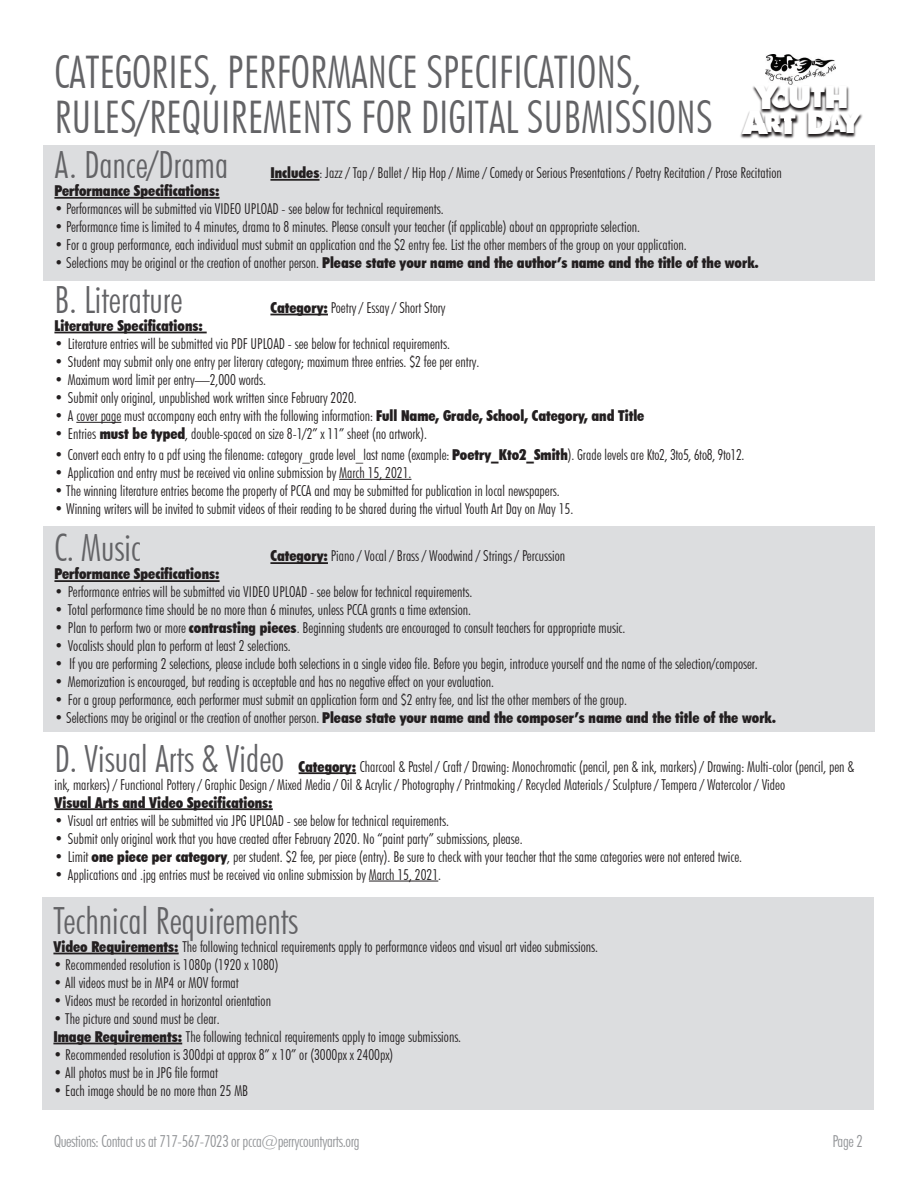
<style>
.page{position:relative;width:918px;height:1188px;background:#fff}
.page>*{position:absolute;margin:0;border:0;box-sizing:border-box;transform-origin:0 0}
.t1{font:300 condensed 45px/45px "Futura BT";color:#636366}
.t2{font:300 condensed 37.5px "Futura BT";color:#636366}
.t3{font:900 30.75px "Futura BT";color:#fff}
.t4{font:900 25.95px/24.3px "Futura BT";color:#fff;text-align:center}
.t5{font:300 condensed 16.5px "Futura BT";letter-spacing:-.02em;color:#939598}
.t6{font:300 condensed 15px/18px "Futura BT";color:#231f20}
.t7{font:900 condensed 15px "Futura BT";color:#231f20}
.s1{font-size:33.3px}
.s2{font-size:28.05px}
.s3{font-size:29.4px}
.s4{font-size:32.4px}
.s5{font-size:28.65px}
.s6{font-weight:900}
.s7{font-weight:300}
</style>
<div class="page">
<div style="left:44px;top:145px;width:831px;height:135px;background:#dcdddf"></div>
<hr style="left:270px;top:179px;width:50px;height:2px;background:#231f20">
<hr style="left:54px;top:197px;width:166px;height:2px;background:#231f20">
<div style="left:44px;top:527px;width:831px;height:205px;background:#dcdddf"></div>
<hr style="left:270px;top:562px;width:58px;height:2px;background:#231f20">
<hr style="left:54px;top:580px;width:166px;height:2px;background:#231f20">
<hr style="left:270px;top:314px;width:58px;height:1px;background:#231f20">
<hr style="left:54px;top:332px;width:153px;height:1px;background:#231f20">
<hr style="left:76px;top:422px;width:45px;height:1px;background:#231f20">
<hr style="left:339px;top:479px;width:72px;height:1px;background:#231f20">
<hr style="left:299px;top:772px;width:57px;height:2px;background:#231f20">
<hr style="left:54px;top:808px;width:219px;height:2px;background:#231f20">
<hr style="left:369px;top:881px;width:69px;height:1px;background:#231f20">
<img style="left:766px;top:54px;width:69px;height:27px">
<img style="left:782px;top:90px;width:3px;height:18px">
<img style="left:815px;top:88px;width:6px;height:18px">
<img style="left:771px;top:123px;width:6px;height:14px">
<img style="left:777px;top:108px;width:22px;height:31px">
<img style="left:740px;top:111px;width:31px;height:28px">
<img style="left:835px;top:121px;width:2px;height:15px">
<img style="left:837px;top:114px;width:26px;height:24px">
<img style="left:806px;top:106px;width:29px;height:33px">
<img style="left:785px;top:81px;width:30px;height:40px">
<img style="left:821px;top:86px;width:31px;height:35px">
<img style="left:751px;top:80px;width:31px;height:43px">
<div style="left:43px;top:897px;width:831px;height:213px;background:#dcdddf"></div>
<hr style="left:53px;top:953px;width:126px;height:1px;background:#231f20">
<hr style="left:53px;top:1043px;width:129px;height:1px;background:#231f20">
<h1 class="t1" style="left:54px;top:49px;width:660px">CATEGORIES, PERFORMANCE SPECIFICATIONS,<br>RULES/REQUIREMENTS FOR DIGITAL SUBMISSIONS</h1>
<h2 class="t2" style="left:54px;top:142px;width:175px">A. Dance/Drama</h2>
<h3 class="t3" style="left:756px;top:78px;width:94px"><span class="s1">Y</span>UH</h3>
<h3 class="t4" style="left:743px;top:86px;width:118px">O <span class="s2">T<br></span><span class="s1">A</span>R<span class="s3">T</span> <span class="s4">D</span>A<span class="s5">Y</span></h3>
<p class="t6" style="left:270px;top:164px;width:513px"><span class="s6">Includes</span>: Jazz / Tap / Ballet / Hip Hop / Mime / Comedy or Serious Presentations / Poetry Recitation / Prose Recitation</p>
<p class="t7" style="left:54px;top:182px;width:167px">Performance Specifications:</p>
<p class="t6" style="left:54px;top:200px;width:391px">• Performances will be submitted via VIDEO UPLOAD - see below for technical requirements.</p>
<p class="t6" style="left:54px;top:218px;width:587px">• Performance time is limited to 4 minutes, drama to 8 minutes. Please consult your teacher (if applicable) about an appropriate selection.</p>
<p class="t6" style="left:54px;top:236px;width:634px">• For a group performance, each individual must submit an application and the $2 entry fee. List the other members of the group on your application.</p>
<p class="t7" style="left:54px;top:254px;width:706px"><span class="s7">• Selections may be original or the creation of another person.</span> Please state your name and the author’s name and the title of the work.</p>
<h2 class="t2" style="left:54px;top:277px;width:130px">B. Literature</h2>
<p class="t6" style="left:270px;top:298px;width:177px"><span class="s6">Category:</span> Poetry / Essay / Short Story</p>
<p class="t7" style="left:54px;top:316px;width:150px">Literature Specifications:</p>
<p class="t6" style="left:54px;top:334px;width:397px">• Literature entries will be submitted via PDF UPLOAD - see below for technical requirements.</p>
<p class="t6" style="left:54px;top:352px;width:426px">• Student may submit only one entry per literary category; maximum three entries. $2 fee per entry.</p>
<p class="t6" style="left:54px;top:370px;width:213px">• Maximum word limit per entry—2,000 words.</p>
<p class="t6" style="left:54px;top:388px;width:304px">• Submit only original, unpublished work written since February 2020.</p>
<p class="t6" style="left:54px;top:406px;width:592px">• A cover page must accompany each entry with the following information: <span class="s6">Full Name, Grade, School, Category, and Title</span></p>
<p class="t6" style="left:54px;top:424px;width:374px">• Entries <span class="s6">must be typed</span>, double-spaced on size 8-1/2” x 11” sheet (no artwork).</p>
<p class="t6" style="left:54px;top:445px;width:692px">• Convert each entry to a pdf using the filename: category_grade level_last name (example: <span class="s6">Poetry_Kto2_Smith</span>). Grade levels are Kto2, 3to5, 6to8, 9to12.</p>
<p class="t6" style="left:54px;top:463px;width:359px">• Application and entry must be received via online submission by March 15, 2021.</p>
<p class="t6" style="left:54px;top:481px;width:507px">• The winning literature entries become the property of PCCA and may be submitted for publication in local newspapers.</p>
<p class="t6" style="left:54px;top:499px;width:520px">• Winning writers will be invited to submit videos of their reading to be shared during the virtual Youth Art Day on May 15.</p>
<h2 class="t2" style="left:54px;top:525px;width:88px">C. Music</h2>
<p class="t6" style="left:270px;top:547px;width:296px"><span class="s6">Category:</span> Piano / Vocal / Brass / Woodwind / Strings / Percussion</p>
<p class="t7" style="left:54px;top:565px;width:167px">Performance Specifications:</p>
<p class="t6" style="left:54px;top:583px;width:419px">• Performance entries will be submitted via VIDEO UPLOAD - see below for technical requirements.</p>
<p class="t6" style="left:54px;top:601px;width:418px">• Total performance time should be no more than 6 minutes, unless PCCA grants a time extension.</p>
<p class="t6" style="left:54px;top:619px;width:573px">• Plan to perform two or more <span class="s6">contrasting pieces</span>. Beginning students are encouraged to consult teachers for appropriate music.</p>
<p class="t6" style="left:54px;top:637px;width:238px">• Vocalists should plan to perform at least 2 selections.</p>
<p class="t6" style="left:54px;top:655px;width:705px">• If you are performing 2 selections, please include both selections in a single video file. Before you begin, introduce yourself and the name of the selection/composer.</p>
<p class="t6" style="left:54px;top:673px;width:441px">• Memorization is encouraged, but reading is acceptable and has no negative effect on your evaluation.</p>
<p class="t6" style="left:54px;top:691px;width:574px">• For a group performance, each performer must submit an application form and $2 entry fee, and list the other members of the group.</p>
<p class="t7" style="left:54px;top:709px;width:723px"><span class="s7">• Selections may be original or the creation of another person.</span> Please state your name and the composer’s name and the title of the work.</p>
<h2 class="t2" style="left:54px;top:735px;width:231px">D. Visual Arts &amp; Video</h2>
<p class="t6" style="left:54px;top:757px;width:801px;text-indent:244px"><span class="s6">Category:</span> Charcoal &amp; Pastel / Craft / Drawing: Monochromatic (pencil, pen &amp; ink, markers) / Drawing: Multi-color (pencil, pen &amp; ink, markers) / Functional Pottery / Graphic Design / Mixed Media / Oil &amp; Acrylic / Photography / Printmaking / Recycled Materials / Sculpture / Tempera / Watercolor / Video</p>
<p class="t7" style="left:54px;top:793px;width:220px">Visual Arts and Video Specifications:</p>
<p class="t6" style="left:54px;top:811px;width:396px">• Visual art entries will be submitted via JPG UPLOAD - see below for technical requirements.</p>
<p class="t6" style="left:54px;top:829px;width:470px">• Submit only original work that you have created after February 2020. No “paint party” submissions, please.</p>
<p class="t6" style="left:54px;top:847px;width:689px">• Limit <span class="s6">one piece per category</span>, per student. $2 fee, per piece (entry). Be sure to check with your teacher that the same categories were not entered twice.</p>
<p class="t6" style="left:54px;top:865px;width:388px">• Applications and .jpg entries must be received via online submission by March 15, 2021.</p>
<h2 class="t2" style="left:53px;top:898px;width:246px">Technical Requirements</h2>
<p class="t6" style="left:53px;top:937px;width:546px"><span class="s6">Video Requirements:</span> The following technical requirements apply to performance videos and visual art video submissions.</p>
<p class="t6" style="left:53px;top:955px;width:227px">• Recommended resolution is 1080p (1920 x 1080)</p>
<p class="t6" style="left:53px;top:973px;width:187px">• All videos must be in MP4 or MOV format</p>
<p class="t6" style="left:53px;top:991px;width:219px">• Videos must be recorded in horizontal orientation</p>
<p class="t6" style="left:53px;top:1009px;width:409px">• The picture and sound must be clear.<br><span class="s6">Image Requirements:</span> The following technical requirements apply to image submissions.</p>
<p class="t6" style="left:53px;top:1045px;width:341px">• Recommended resolution is 300dpi at approx 8” x 10” or (3000px x 2400px)</p>
<p class="t6" style="left:53px;top:1063px;width:166px">• All photos must be in JPG file format</p>
<p class="t6" style="left:53px;top:1081px;width:196px">• Each image should be no more than 25 MB</p>
<p class="t5" style="left:54px;top:1131px;width:307px">Questions: Contact us at 717-567-7023 or pcca@perrycountyarts.org</p>
<p class="t5" style="left:833px;top:1131px;width:32px">Page 2</p>
</div>
